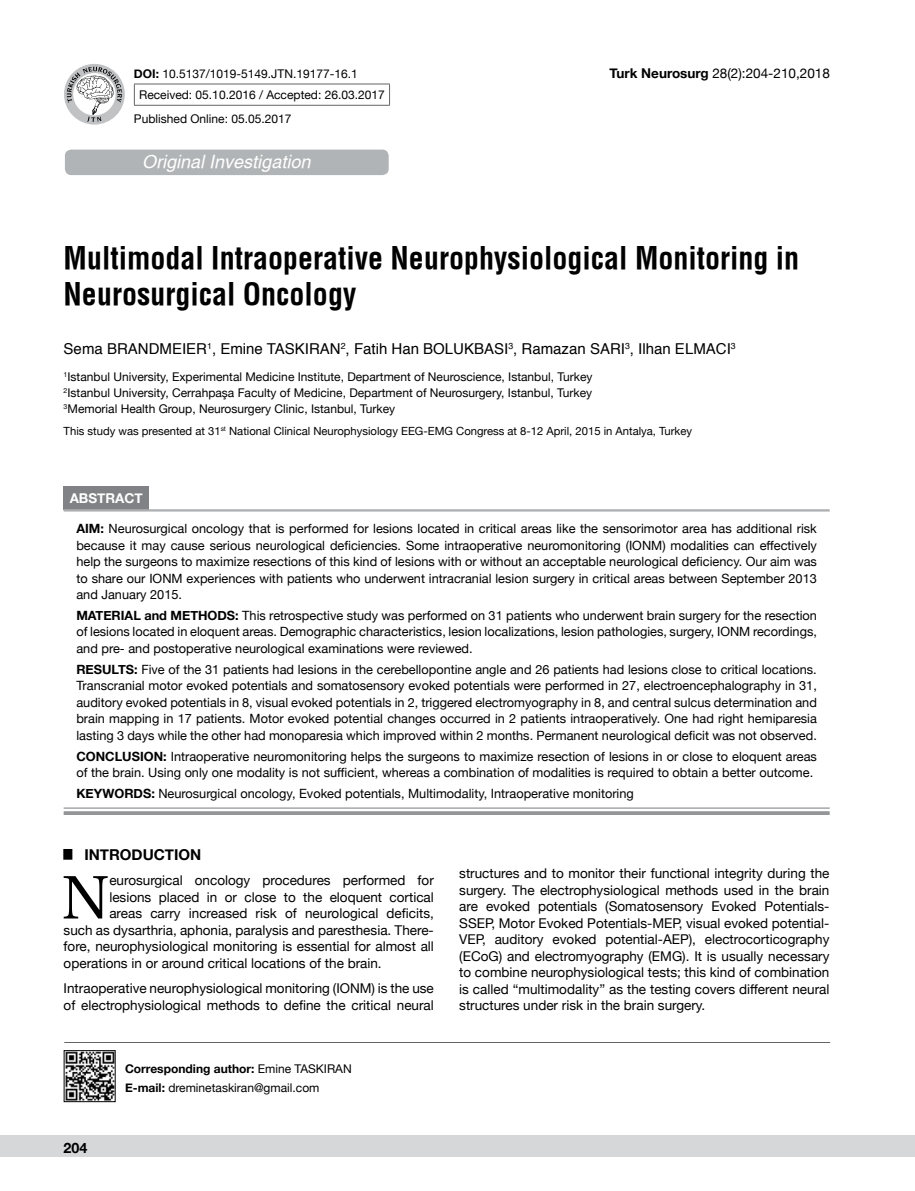
<style>
.page{position:relative;width:915px;height:1191px;background:#fff}
.page>*{position:absolute;margin:0;border:0;box-sizing:border-box;transform-origin:0 0}
.t1{font:61.2px "Utopia";color:#000}
.t2{font:700 30px/36px "Helvetica Condens";color:#000}
.t3{font:italic 500 18px "Helvetica";color:#fff}
.t4{font:15px "Helvetica";color:#000}
.t5{font:700 15px "Helvetica Neue";color:#000}
.t6{font:700 14.25px "Helvetica Neue";color:#000}
.t7{font:13.5px/16.5px "Helvetica Neue";color:#000;text-align:justify}
.t8{font:700 13.5px "Helvetica Neue";color:#fff}
.t9{font:12.75px/16.5px "Helvetica Neue";color:#000;text-align:justify}
.t10{font:12px/15.8px "Helvetica Neue";color:#000}
.t11{font:11.25px "Helvetica Neue";color:#000}
.s1{font-weight:700}
</style>
<div class="page">
<div style="left:0;top:1135px;width:914px;height:22px;background:#d5d7d8"></div>
<div style="left:65px;top:150px;width:323px;height:25px;background:#b1b4b6;border-radius:6px"></div>
<hr style="left:64px;top:1042px;width:765px;height:1px;background:#636466">
<hr style="left:134px;top:84px;width:256px;height:1px;background:#636466">
<svg style="left:134px;top:84px;width:1px;height:21px"></svg>
<svg style="left:389px;top:84px;width:1px;height:21px"></svg>
<hr style="left:134px;top:105px;width:256px;height:1px;background:#636466">
<svg style="left:64px;top:64px;width:61px;height:61px"></svg>
<svg style="left:67px;top:67px;width:55px;height:55px"></svg>
<img style="left:66px;top:1052px;width:47px;height:47px">
<div style="left:64px;top:1050px;width:51px;height:51px;border:1px solid #000"></div>
<div style="left:64px;top:486px;width:85px;height:23px;background:#808285"></div>
<svg style="left:64px;top:808px;width:765px;height:1px"></svg>
<hr style="left:64px;top:509px;width:765px;height:1px;background:#939598">
<hr style="left:64px;top:510px;width:765px;height:1px;background:#939598">
<hr style="left:64px;top:807px;width:765px;height:1px;background:#939598">
<svg style="left:64px;top:811px;width:765px;height:4px;background:#999b9e"></svg>
<p class="t10" style="left:139px;top:63px;width:247px;line-height:21.9px;text-indent:-5px"><span class="s1">DOI:</span> 10.5137/1019-5149.JTN.19177-16.1<br>Received: 05.10.2016 / Accepted: 26.03.2017</p>
<p class="t10" style="left:134px;top:111px;width:159px">Published Online: 05.05.2017</p>
<h3 class="t3" style="left:142px;top:151px;width:170px">Original Investigation</h3>
<p class="t7" style="left:609px;top:66px;width:222px"><span class="s1">Turk Neurosurg</span> 28(2):204-210,2018</p>
<h2 class="t2" style="left:64px;top:240px;width:737px">Multimodal Intraoperative Neurophysiological Monitoring in<br>Neurosurgical Oncology</h2>
<p class="t4" style="left:64px;top:337px;width:673px">Sema BRANDMEIER<sup>1</sup>, Emine TASKIRAN<sup>2</sup>, Fatih Han BOLUKBASI<sup>3</sup>, Ramazan SARI<sup>3</sup>, Ilhan ELMACI<sup>3</sup></p>
<p class="t10" style="left:64px;top:370px;width:530px;text-align:justify"><sup>1</sup>Istanbul University, Experimental Medicine Institute, Department of Neuroscience, Istanbul, Turkey <sup>2</sup>Istanbul University, Cerrahpaşa Faculty of Medicine, Department of Neurosurgery, Istanbul, Turkey <sup>3</sup>Memorial Health Group, Neurosurgery Clinic, Istanbul, Turkey</p>
<p class="t11" style="left:64px;top:422px;width:629px">This study was presented at 31<sup>st</sup> National Clinical Neurophysiology EEG-EMG Congress at 8-12 April, 2015 in Antalya, Turkey</p>
<p class="t8" style="left:70px;top:487px;width:75px">ABSTRACT</p>
<p class="t9" style="left:76px;top:521px;width:741px"><span class="s1">AIM:</span> Neurosurgical oncology that is performed for lesions located in critical areas like the sensorimotor area has additional risk because it may cause serious neurological deficiencies. Some intraoperative neuromonitoring (IONM) modalities can effectively help the surgeons to maximize resections of this kind of lesions with or without an acceptable neurological deficiency. Our aim was to share our IONM experiences with patients who underwent intracranial lesion surgery in critical areas between September 2013 and January 2015.</p>
<p class="t9" style="left:76px;top:608px;width:741px"><span class="s1">MATERIAL and METHODS:</span> This retrospective study was performed on 31 patients who underwent brain surgery for the resection of lesions located in eloquent areas. Demographic characteristics, lesion localizations, lesion pathologies, surgery, IONM recordings, and pre- and postoperative neurological examinations were reviewed.</p>
<p class="t9" style="left:76px;top:661px;width:741px"><span class="s1">RESULTS:</span> Five of the 31 patients had lesions in the cerebellopontine angle and 26 patients had lesions close to critical locations.<br>Transcranial motor evoked potentials and somatosensory evoked potentials were performed in 27, electroencephalography in 31, auditory evoked potentials in 8, visual evoked potentials in 2, triggered electromyography in 8, and central sulcus determination and brain mapping in 17 patients. Motor evoked potential changes occurred in 2 patients intraoperatively. One had right hemiparesia lasting 3 days while the other had monoparesia which improved within 2 months. Permanent neurological deficit was not observed.</p>
<p class="t9" style="left:76px;top:748px;width:741px"><span class="s1">CONCLUSION:</span> Intraoperative neuromonitoring helps the surgeons to maximize resection of lesions in or close to eloquent areas of the brain. Using only one modality is not sufficient, whereas a combination of modalities is required to obtain a better outcome.</p>
<p class="t9" style="left:76px;top:785px;width:558px"><span class="s1">KEYWORDS:</span> Neurosurgical oncology, Evoked potentials, Multimodality, Intraoperative monitoring</p>
<p class="t5" style="left:64px;top:843px;width:139px"><sup>█</sup> INTRODUCTION</p>
<h1 class="t1" style="left:62px;top:862px;width:49px">N</h1>
<p class="t7" style="left:109px;top:873px;width:326px">eurosurgical oncology procedures performed for</p>
<p class="t7" style="left:109px;top:889px;width:326px">lesions placed in or close to the eloquent cortical</p>
<p class="t7" style="left:109px;top:906px;width:326px">areas carry increased risk of neurological deficits,</p>
<p class="t7" style="left:64px;top:922px;width:371px">such as dysarthria, aphonia, paralysis and paresthesia. There-</p>
<p class="t7" style="left:64px;top:939px;width:371px">fore, neurophysiological monitoring is essential for almost all</p>
<p class="t7" style="left:64px;top:955px;width:319px">operations in or around critical locations of the brain.</p>
<p class="t7" style="left:64px;top:980px;width:371px">Intraoperative neurophysiological monitoring (IONM) is the use of electrophysiological methods to define the critical neural</p>
<p class="t6" style="left:64px;top:1137px;width:25px">204</p>
<p class="t10" style="left:125px;top:1060px;width:228px;line-height:18.6px"><span class="s1">Corresponding author:</span> Emine TASKIRAN<br><span class="s1">E-mail:</span> dreminetaskiran@gmail.com</p>
<p class="t7" style="left:459px;top:865px;width:371px">structures and to monitor their functional integrity during the surgery. The electrophysiological methods used in the brain are evoked potentials (Somatosensory Evoked Potentials-SSEP, Motor Evoked Potentials-MEP, visual evoked potential-VEP, auditory evoked potential-AEP), electrocorticography (ECoG) and electromyography (EMG). It is usually necessary to combine neurophysiological tests; this kind of combination is called “multimodality” as the testing covers different neural structures under risk in the brain surgery.</p>
</div>
